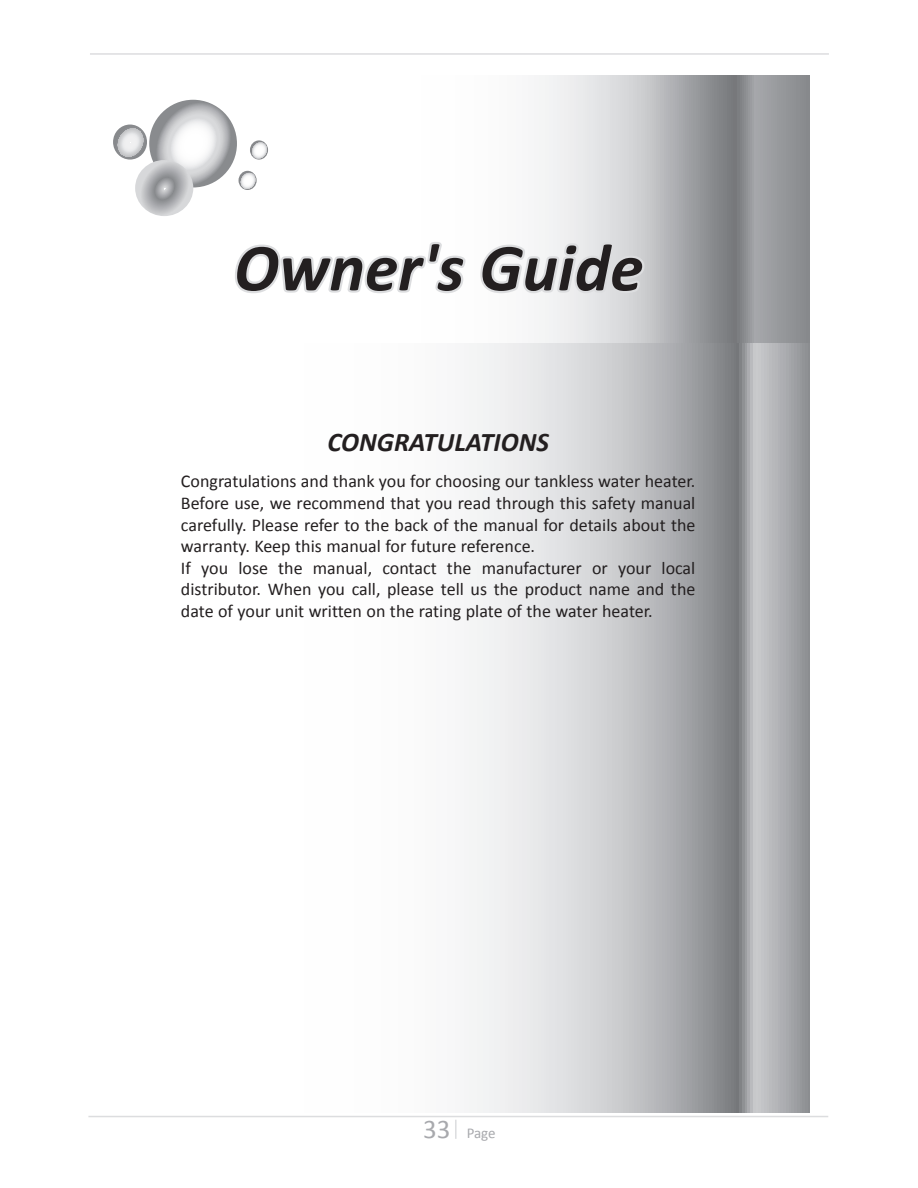
<style>
.page{position:relative;width:918px;height:1188px;background:#fff}
.page>*{position:absolute;margin:0;border:0;box-sizing:border-box;transform-origin:0 0}
.t1{font:italic 700 67.5px "Calibri";color:#231f20}
.t2{font:italic 700 27px "Calibri";color:#231f20}
.t3{font:18px/21.6px "Calibri";color:#231f20}
.t4{font:15px "Calibri";color:#a8a9ad}
.s1{font-size:27px}
</style>
<div class="page">
<hr style="left:88px;top:1116px;width:740px;height:1px;background:#dcdddf">
<svg style="left:455px;top:1120px;width:2px;height:19px"></svg>
<hr style="left:90px;top:53px;width:739px;height:2px;background:#dcdddf">
<svg style="left:149px;top:100px;width:88px;height:87px"></svg>
<svg style="left:113px;top:125px;width:80px;height:91px"></svg>
<svg style="left:469px;top:342px;width:341px;height:770px;background:#c1c2c5"></svg>
<svg style="left:539px;top:76px;width:271px;height:266px;background:#acaeb0"></svg>
<svg style="left:232px;top:140px;width:234px;height:153px"></svg>
<svg style="left:480px;top:214px;width:168px;height:124px"></svg>
<h1 class="t1" style="left:234px;top:225px;width:411px">Owner's Guide</h1>
<h2 class="t2" style="left:327px;top:425px;width:223px">CONGRATULATIONS</h2>
<p class="t3" style="left:181px;top:471px;width:516px">Congratulations and thank you for choosing our tankless water heater.<br>Before use, we recommend that you read through this safety manual carefully. Please refer to the back of the manual for details about the warranty. Keep this manual for future reference.<br>If you lose the manual, contact the manufacturer or your local distributor. When you call, please tell us the product name and the date of your unit written on the rating plate of the water heater.</p>
<p class="t4" style="left:423px;top:1123px;width:74px"><span class="s1">33</span> Page</p>
</div>
